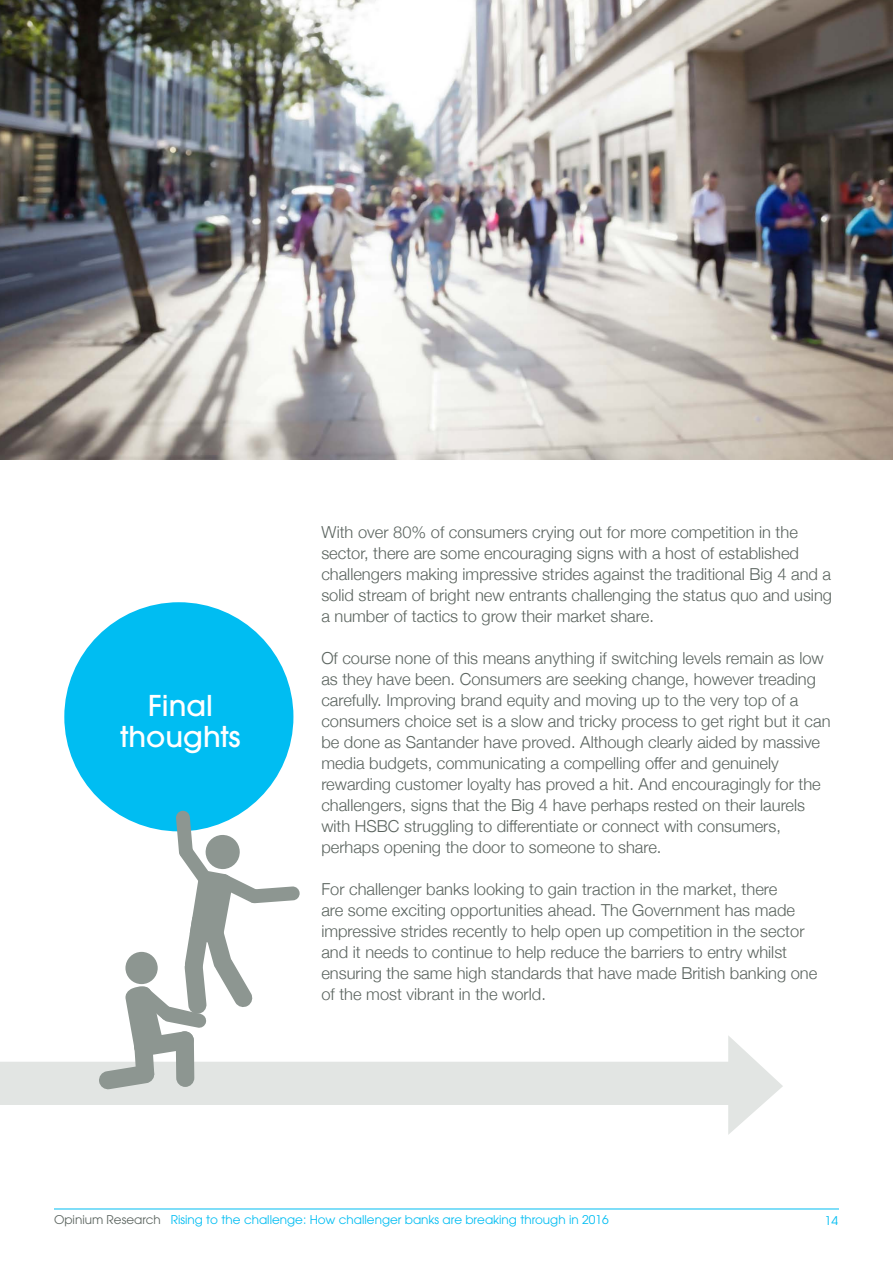
<style>
.page{position:relative;width:893px;height:1263px;background:#fff}
.page>*{position:absolute;margin:0;border:0;box-sizing:border-box;transform-origin:0 0}
.t1{font:500 28.5px/31.5px "Avant Garde";color:#fff;text-align:center}
.t2{font:300 16.5px/21px "Helvetica Neue";color:#5b645f}
.t3{font:12px "Avant Garde";color:#00bdf2}
.s1{color:#5b645f}
</style>
<div class="page">
<hr style="left:54px;top:1209px;width:785px;height:1px;background:#00bdf2">
<img style="left:0;top:0;width:893px;height:459px">
<svg style="left:0;top:1036px;width:783px;height:99px"></svg>
<div style="left:64px;top:602px;width:229px;height:229px;background:#00bdf2;border-radius:50%"></div>
<svg style="left:98px;top:810px;width:202px;height:280px"></svg>
<div style="left:125px;top:952px;width:33px;height:32px;background:#8d9691;border-radius:50%"></div>
<h1 class="t1" style="left:120px;top:690px;width:122px">Final thoughts</h1>
<p class="t2" style="left:321px;top:520px;width:512px">With over 80% of consumers crying out for more competition in the sector, there are some encouraging signs with a host of established challengers making impressive strides against the traditional Big 4 and a solid stream of bright new entrants challenging the status quo and using a number of tactics to grow their market share.</p>
<p class="t2" style="left:321px;top:646px;width:511px">Of course none of this means anything if switching levels remain as low as they have been. Consumers are seeking change, however treading carefully. Improving brand equity and moving up to the very top of a consumers choice set is a slow and tricky process to get right but it can be done as Santander have proved. Although clearly aided by massive media budgets, communicating a compelling offer and genuinely rewarding customer loyalty has proved a hit. And encouragingly for the challengers, signs that the Big 4 have perhaps rested on their laurels with HSBC struggling to differentiate or connect with consumers, perhaps opening the door to someone to share.</p>
<p class="t2" style="left:321px;top:878px;width:498px">For challenger banks looking to gain traction in the market, there<br>are some exciting opportunities ahead. The Government has made impressive strides recently to help open up competition in the sector and it needs to continue to help reduce the barriers to entry whilst ensuring the same high standards that have made British banking one of the most vibrant in the world.</p>
<p class="t3" style="left:54px;top:1213px;width:556px"><span class="s1">Opinium Research</span> Rising to the challenge: How challenger banks are breaking through in 2016</p>
<p class="t3" style="left:825px;top:1213px;width:15px">14</p>
</div>
